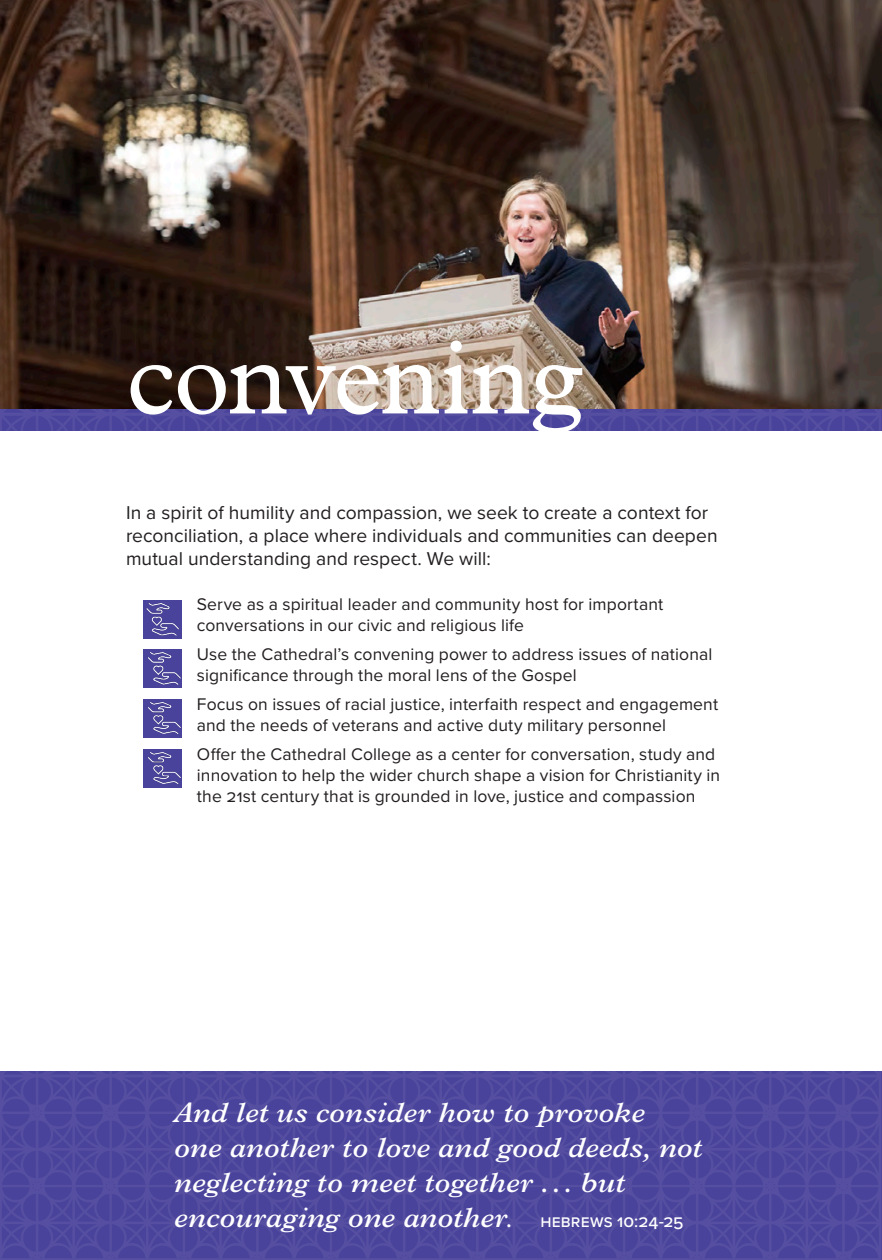
<style>
.page{position:relative;width:882px;height:1260px;background:#fff}
.page>*{position:absolute;margin:0;border:0;box-sizing:border-box;transform-origin:0 0}
.t1{font:105px "Plantin MT Std";color:#fff}
.t2{font:italic 600 28px/35px "Plantin MT Std";letter-spacing:.01em;color:#fff}
.t3{font:19.25px/23.1px "Proxima Nova";letter-spacing:.005em;color:#231f20}
.t4{font:17.5px/21px "Proxima Nova";letter-spacing:.01em;color:#231f20}
.s1{font-family:"Proxima Nova";font-weight:400;font-style:normal}
.s2{font-family:"Proxima Nova";font-weight:500;font-style:normal;font-size:17.5px}
</style>
<div class="page">
<img style="left:0;top:0;width:882px;height:410px">
<img style="left:0;top:410px;width:882px;height:21px">
<img style="left:0;top:1071px;width:882px;height:189px">
<div style="left:144px;top:649px;width:38px;height:38px;background:#49439b"></div>
<img style="left:148px;top:652px;width:33px;height:33px">
<div style="left:144px;top:749px;width:38px;height:38px;background:#49439b"></div>
<img style="left:148px;top:752px;width:33px;height:32px">
<div style="left:144px;top:699px;width:38px;height:38px;background:#49439b"></div>
<img style="left:147px;top:702px;width:34px;height:32px">
<div style="left:144px;top:600px;width:38px;height:38px;background:#49439b"></div>
<img style="left:146px;top:603px;width:33px;height:33px">
<p class="t1" style="left:126px;top:318px;width:458px">convening</p>
<p class="t3" style="left:126px;top:500px;width:593px">In a spirit of humility and compassion, we seek to create a context for reconciliation, a place where individuals and communities can deepen mutual understanding and respect. We will:</p>
<p class="t4" style="left:197px;top:593px;width:468px">Serve as a spiritual leader and community host for important conversations in our civic and religious life</p>
<p class="t4" style="left:197px;top:643px;width:517px">Use the Cathedral’s convening power to address issues of national significance through the moral lens of the Gospel</p>
<p class="t4" style="left:197px;top:693px;width:523px">Focus on issues of racial justice, interfaith respect and engagement and the needs of veterans and active duty military personnel</p>
<p class="t4" style="left:197px;top:743px;width:525px">Offer the Cathedral College as a center for conversation, study and innovation to help the wider church shape a vision for Christianity in the 21st century that is grounded in love, justice and compassion</p>
<p class="t2" style="left:174px;top:1095px;width:529px">And let us consider how to provoke<br>one another to love and good deeds, not neglecting to meet together ... but encouraging one another<span class="s1">.</span> <span class="s2">hebrews 10:24-25</span></p>
</div>
